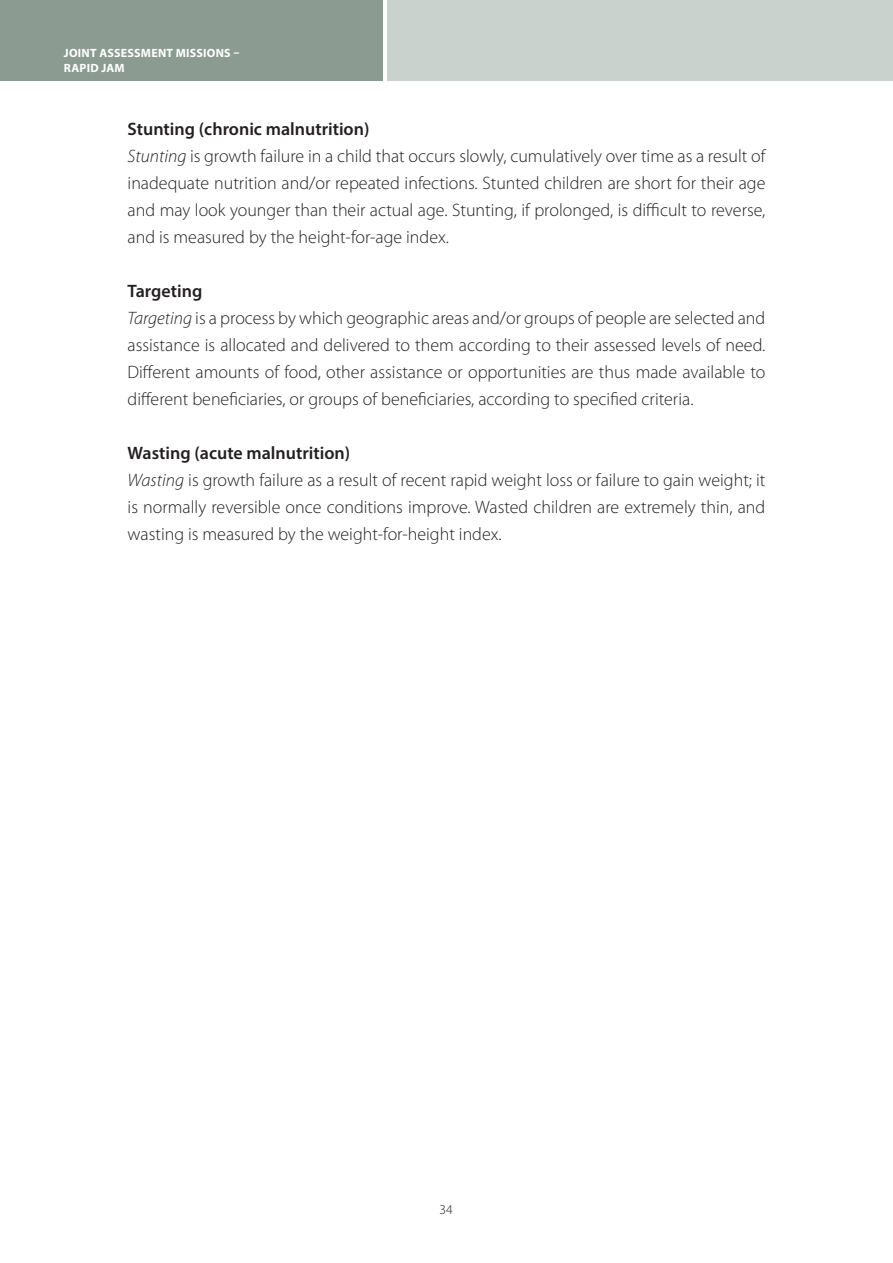
<style>
.page{position:relative;width:893px;height:1263px;background:#fff}
.page>*{position:absolute;margin:0;border:0;box-sizing:border-box;transform-origin:0 0}
.t1{font:300 18px/27px "Myriad Pro";color:#231f20}
.t2{font:300 13.5px "Myriad Pro";color:#231f20}
.t3{font:700 12px/14.4px "Myriad Pro";letter-spacing:.02em;color:#fff}
.s1{font-weight:600}
.s2{font-style:italic}
</style>
<div class="page">
<div style="left:0;top:0;width:383px;height:81px;background:#8b9b92"></div>
<div style="left:387px;top:0;width:506px;height:81px;background:#cad2cd"></div>
<p class="t3" style="left:64px;top:46px;width:177px">JOINT ASSESSMENT MISSIONS –<br>RAPID JAM</p>
<p class="t1" style="left:128px;top:115px;width:640px"><span class="s1">Stunting (chronic malnutrition)<br></span><span class="s2">Stunting</span> is growth failure in a child that occurs slowly, cumulatively over time as a result of inadequate nutrition and/or repeated infections. Stunted children are short for their age and may look younger than their actual age. Stunting, if prolonged, is difficult to reverse, and is measured by the height-for-age index.</p>
<p class="t1" style="left:128px;top:277px;width:639px"><span class="s1">Targeting<br></span><span class="s2">Targeting</span> is a process by which geographic areas and/or groups of people are selected and assistance is allocated and delivered to them according to their assessed levels of need.<br>Different amounts of food, other assistance or opportunities are thus made available to different beneficiaries, or groups of beneficiaries, according to specified criteria.</p>
<p class="t1" style="left:128px;top:439px;width:639px"><span class="s1">Wasting (acute malnutrition)<br></span><span class="s2">Wasting</span> is growth failure as a result of recent rapid weight loss or failure to gain weight; it is normally reversible once conditions improve. Wasted children are extremely thin, and wasting is measured by the weight-for-height index.</p>
<p class="t2" style="left:440px;top:1202px;width:15px">34</p>
</div>
